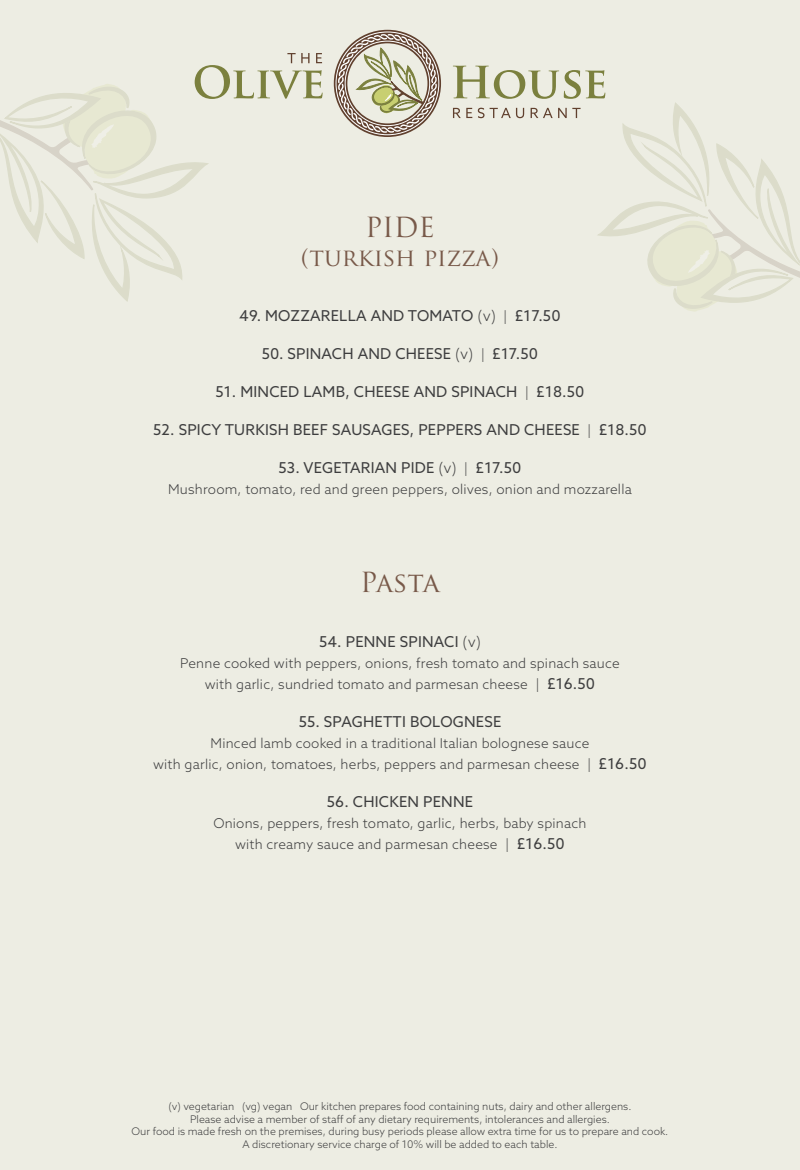
<style>
.page{position:relative;width:800px;height:1170px;background:#fff}
.page>*{position:absolute;margin:0;border:0;box-sizing:border-box;transform-origin:0 0}
.t1{font:27px "Trajan Pro";letter-spacing:-.01em;color:#785949}
.t2{font:24px "Trajan Pro";color:#785949}
.t3{font:15px "Azo Sans";letter-spacing:.015em;color:#3e3e3f}
.t4{font:300 13.5px/21px "Azo Sans";letter-spacing:.015em;color:#3e3e3f;text-align:center}
.t5{font:300 10.5px/12.6px "Azo Sans";color:#3e3e3f;text-align:center}
.s1{font-weight:300}
.s2{font-weight:300;font-size:13.5px}
.s3{font-weight:400;font-size:15px}
</style>
<div class="page">
<div style="left:0;top:0;width:799px;height:1169px;background:#edede3"></div>
<svg style="left:334px;top:30px;width:107px;height:107px"></svg>
<svg style="left:0;top:53px;width:322px;height:249px"></svg>
<svg style="left:453px;top:66px;width:346px;height:245px"></svg>
<h1 class="t1" style="left:365px;top:210px;width:71px">PIDE</h1>
<h2 class="t2" style="left:301px;top:242px;width:200px">(turkish pizza)</h2>
<p class="t3" style="left:239px;top:305px;width:323px">49. MOZZARELLA AND TOMATO <span class="s1">(v)</span> <span class="s2">|</span> £17.50</p>
<p class="t3" style="left:262px;top:343px;width:278px">50. SPINACH AND CHEESE <span class="s1">(v)</span> <span class="s2">|</span> £17.50</p>
<p class="t3" style="left:215px;top:381px;width:370px">51. MINCED LAMB, CHEESE AND SPINACH <span class="s2">|</span> £18.50</p>
<p class="t3" style="left:153px;top:419px;width:495px">52. SPICY TURKISH BEEF SAUSAGES, PEPPERS AND CHEESE <span class="s2">|</span> £18.50</p>
<p class="t3" style="left:278px;top:457px;width:244px">53. VEGETARIAN PIDE <span class="s1">(v)</span> <span class="s2">|</span> £17.50</p>
<p class="t4" style="left:168px;top:478px;width:465px">Mushroom, tomato, red and green peppers, olives, onion and mozzarella</p>
<h1 class="t1" style="left:360px;top:565px;width:81px">Pasta</h1>
<p class="t3" style="left:319px;top:632px;width:163px">54. PENNE SPINACI <span class="s1">(v)</span></p>
<p class="t4" style="left:180px;top:652px;width:441px">Penne cooked with peppers, onions, fresh tomato and spinach sauce with garlic, sundried tomato and parmesan cheese | <span class="s3">£16.50</span></p>
<p class="t3" style="left:298px;top:712px;width:204px">55. SPAGHETTI BOLOGNESE</p>
<p class="t4" style="left:153px;top:732px;width:495px">Minced lamb cooked in a traditional Italian bolognese sauce<br>with garlic, onion, tomatoes, herbs, peppers and parmesan cheese | <span class="s3">£16.50</span></p>
<p class="t3" style="left:327px;top:792px;width:148px">56. CHICKEN PENNE</p>
<p class="t4" style="left:213px;top:812px;width:374px">Onions, peppers, fresh tomato, garlic, herbs, baby spinach with creamy sauce and parmesan cheese | <span class="s3">£16.50</span></p>
<p class="t5" style="left:131px;top:1099px;width:538px">(v) vegetarian (vg) vegan Our kitchen prepares food containing nuts, dairy and other allergens.<br>Please advise a member of staff of any dietary requirements, intolerances and allergies.<br>Our food is made fresh on the premises, during busy periods please allow extra time for us to prepare and cook.<br>A discretionary service charge of 10% will be added to each table.</p>
</div>
